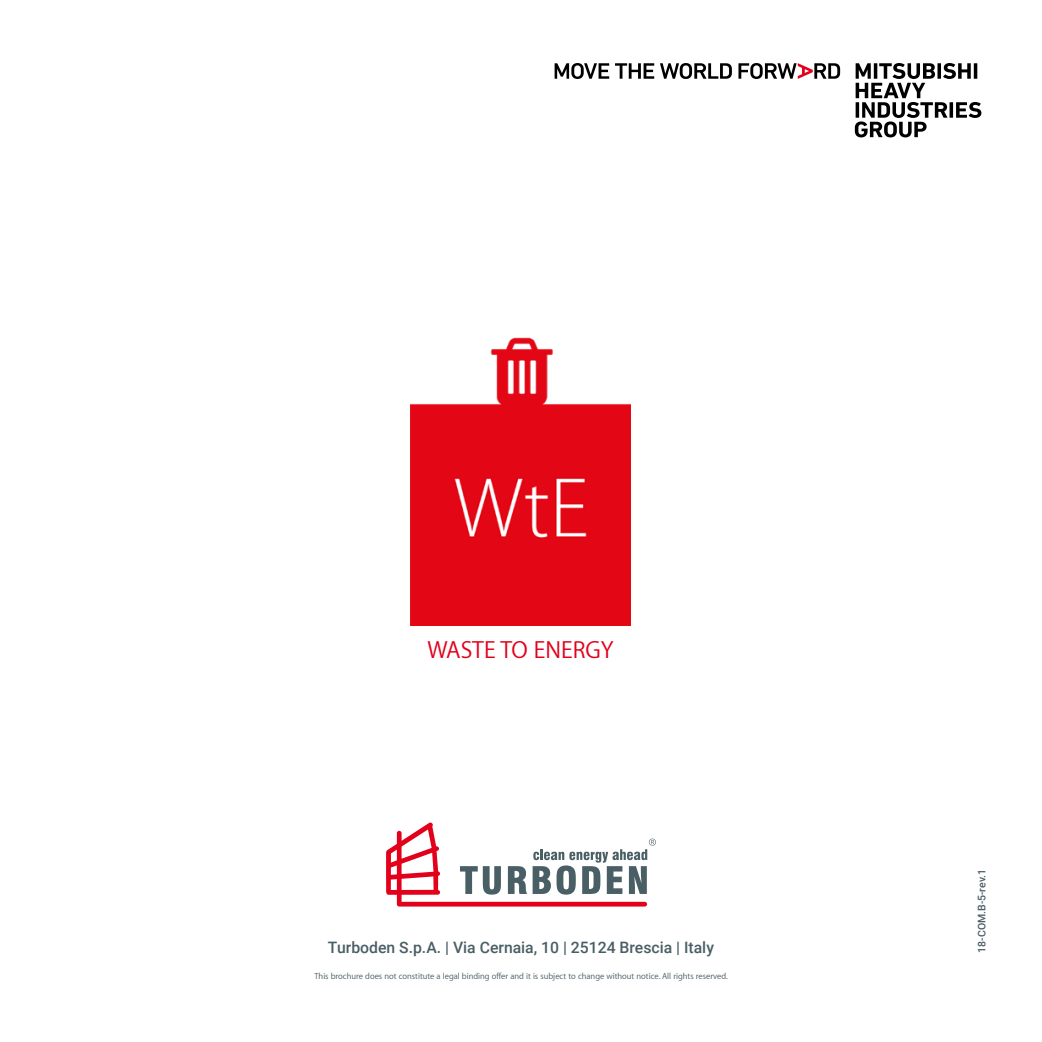
<style>
.page{position:relative;width:1042px;height:1042px;background:#fff}
.page>*{position:absolute;margin:0;border:0;box-sizing:border-box;transform-origin:0 0}
.t1{font:24.5px "Myriad Set Pro Text";color:#e2001a}
.t2{font:500 15.75px "Roboto";color:#4a5e65}
.t3{font:500 10.5px "Roboto";color:#4a5e65}
.t4{font:8.75px "Myriad Set Pro Text";color:#4a5e65}
</style>
<div class="page">
<img style="left:411px;top:337px;width:219px;height:288px">
<svg style="left:855px;top:63px;width:126px;height:74px"></svg>
<svg style="left:554px;top:63px;width:55px;height:16px"></svg>
<svg style="left:615px;top:63px;width:39px;height:16px"></svg>
<svg style="left:660px;top:63px;width:72px;height:16px"></svg>
<svg style="left:738px;top:63px;width:102px;height:16px"></svg>
<svg style="left:386px;top:822px;width:270px;height:84px"></svg>
<h1 class="t1" style="left:427px;top:631px;width:188px">WASTE TO ENERGY</h1>
<h2 class="t2" style="left:328px;top:936px;width:387px">Turboden S.p.A. | Via Cernaia, 10 | 25124 Brescia | Italy</h2>
<p class="t4" style="left:314px;top:969px;width:415px">This brochure does not constitute a legal binding offer and it is subject to change without notice. All rights reserved.</p>
<p class="t3" style="left:974px;top:952px;width:85px;rotate:-90deg">18-COM.B-5-rev.1</p>
</div>
